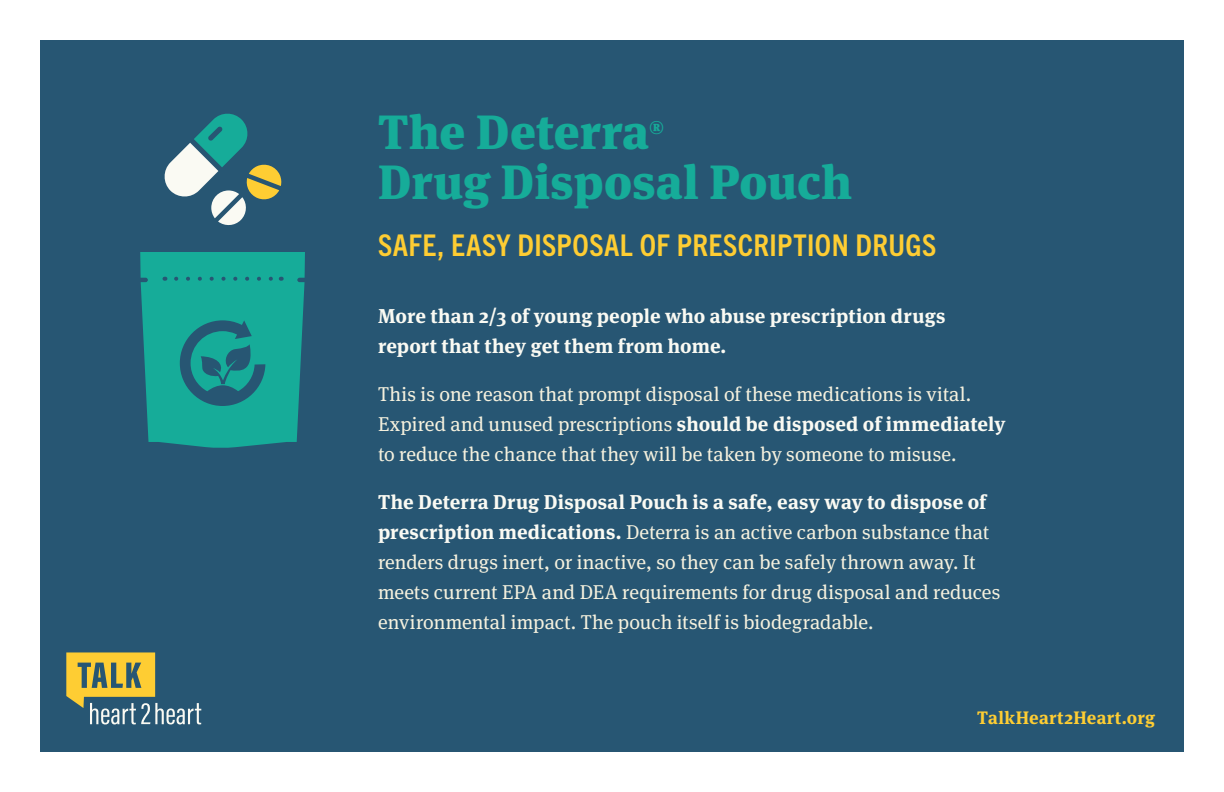
<style>
.page{position:relative;width:1224px;height:792px;background:#fff}
.page>*{position:absolute;margin:0;border:0;box-sizing:border-box;transform-origin:0 0}
.Body_Copy{font:900 48px "Meta Serif Pro";color:#16ac99}
.Body_Copy-2{font:700 condensed 30px "Trade Gothic Next LT Pro";letter-spacing:.015em;color:#fecd33}
.Body_Copy-3{font:20px/30px "Meta Serif Pro";letter-spacing:.005em;color:#f5f1de}
.Body_Copy-4{font:700 20px/30px "Meta Serif Pro";letter-spacing:.005em;color:#fafaf3}
.Body_Copy-5{font:900 18.6px "Meta Serif Pro";color:#16ac99}
.t1{font:700 18px "Meta Serif Pro";letter-spacing:.025em;color:#fecd33}
.s1{font-weight:700;color:#fafaf3}
</style>
<div class="page">
<div style="left:20px;top:20px;width:1184px;height:752px;background:#275673"></div>
<div style="left:0;top:0;width:1224px;height:792px;border:40px solid #fff"></div>
<svg style="left:164px;top:113px;width:118px;height:112px"></svg>
<svg style="left:66px;top:652px;width:135px;height:72px"></svg>
<svg style="left:140px;top:252px;width:165px;height:196px"></svg>
<p class="Body_Copy" style="left:378px;top:92px;width:273px">The Deterra</p>
<p class="Body_Copy-5" style="left:649px;top:112px;width:16px">®</p>
<p class="Body_Copy" style="left:378px;top:142px;width:475px">Drug Disposal Pouch</p>
<p class="Body_Copy-2" style="left:378px;top:225px;width:560px">SAFE, EASY DISPOSAL OF PRESCRIPTION DRUGS</p>
<p class="Body_Copy-4" style="left:378px;top:300px;width:569px">More than 2/3 of young people who abuse prescription drugs report that they get them from home.</p>
<p class="Body_Copy-3" style="left:378px;top:378px;width:629px">This is one reason that prompt disposal of these medications is vital.<br>Expired and unused prescriptions <span class="s1">should be disposed of immediately </span>to reduce the chance that they will be taken by someone to misuse.</p>
<p class="Body_Copy-3" style="left:378px;top:486px;width:624px"><span class="s1">The Deterra Drug Disposal Pouch is a safe, easy way to dispose of prescription medications.</span> Deterra is an active carbon substance that renders drugs inert, or inactive, so they can be safely thrown away. It meets current EPA and DEA requirements for drug disposal and reduces environmental impact. The pouch itself is biodegradable.</p>
<p class="t1" style="left:977px;top:704px;width:179px">TalkHeart2Heart.org</p>
</div>
